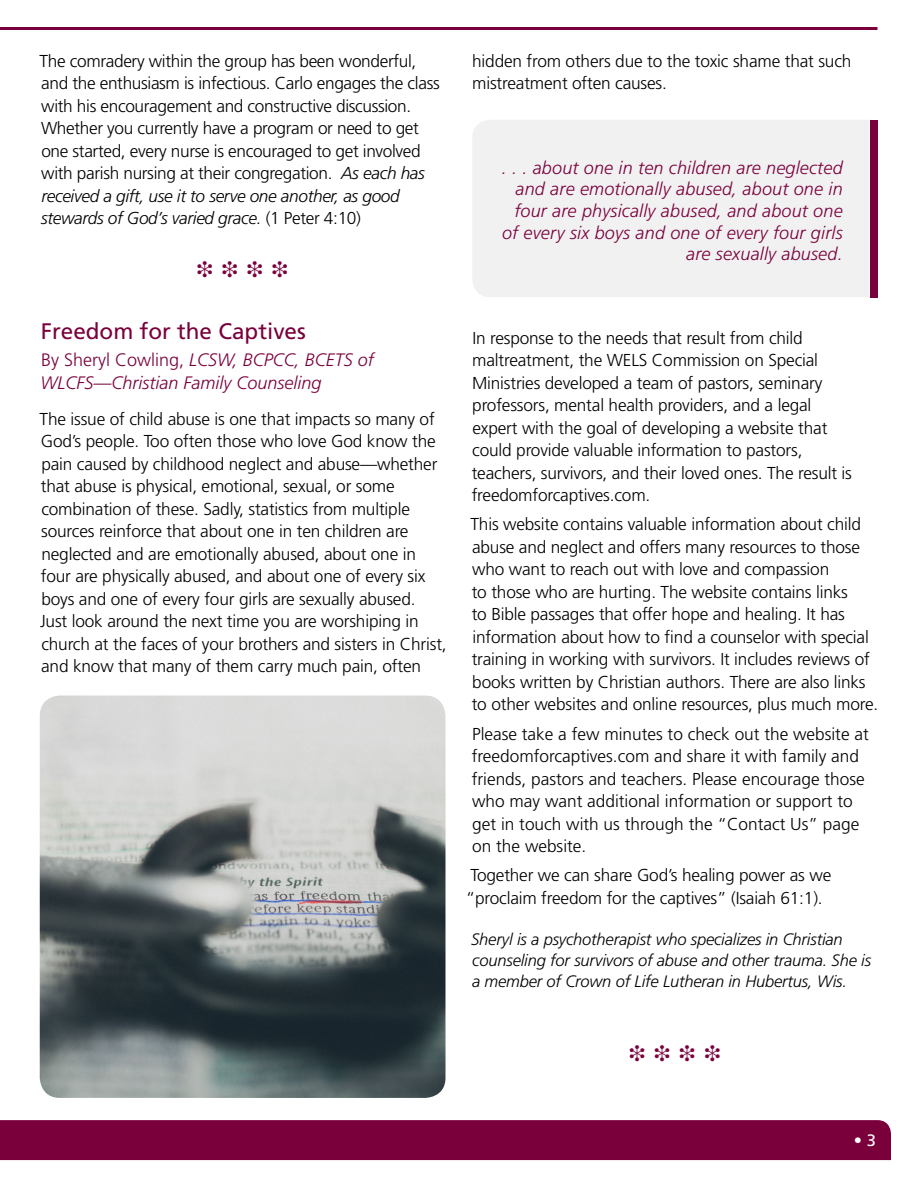
<style>
.page{position:relative;width:918px;height:1188px;background:#fff}
.page>*{position:absolute;margin:0;border:0;box-sizing:border-box;transform-origin:0 0}
.t1{font:22.5px "Frutiger LT Std";color:#7a003c}
.t2{font:22.5px "Zapf Dingbats ITC";color:#7a003c}
.t3{font:italic 300 18px/21.6px "Frutiger LT Std";letter-spacing:.01em;color:#7a003c}
.t4{font:300 17.25px/22.5px "Frutiger LT Std";letter-spacing:-.01em;color:#000}
.t5{font:italic 300 16.5px/21px "Frutiger LT Std";letter-spacing:-.01em;color:#000}
.t6{font:300 16.5px "Frutiger LT Std";color:#fff}
.s1{font-style:italic}
.s2{font-style:normal}
.s3{font-weight:400}
</style>
<div class="page">
<div style="left:0;top:1120px;width:891px;height:40px;background:#7a003c"></div>
<hr style="left:27px;top:27px;width:851px;height:3px;background:#7a003c">
<hr style="left:0;top:27px;width:27px;height:3px;background:#7a003c">
<img style="left:40px;top:696px;width:406px;height:402px">
<div style="left:473px;top:120px;width:396px;height:177px;background:#f1f1f2"></div>
<div style="left:870px;top:120px;width:8px;height:177px;background:#7a003c"></div>
<p class="t4" style="left:40px;top:50px;width:402px">The comradery within the group has been wonderful, and the enthusiasm is infectious. Carlo engages the class with his encouragement and constructive discussion.<br>Whether you currently have a program or need to get one started, every nurse is encouraged to get involved with parish nursing at their congregation. <span class="s1">As each has received a gift, use it to serve one another, as good stewards of God’s varied grace.</span> (1 Peter 4:10)</p>
<h1 class="t2" style="left:197px;top:259px;width:93px">❉❉❉❉</h1>
<h1 class="t1" style="left:41px;top:318px;width:267px">Freedom for the Captives</h1>
<p class="t3" style="left:40px;top:349px;width:335px;line-height:22.5px"><span class="s2">By Sheryl Cowling,</span> LCSW, BCPCC, BCETS of<br>WLCFS—Christian Family Counseling</p>
<p class="t4" style="left:40px;top:408px;width:409px">The issue of child abuse is one that impacts so many of God’s people. Too often those who love God know the pain caused by childhood neglect and abuse—whether that abuse is physical, emotional, sexual, or some combination of these. Sadly, statistics from multiple sources reinforce that about one in ten children are neglected and are emotionally abused, about one in four are physically abused, and about one of every six boys and one of every four girls are sexually abused.<br>Just look around the next time you are worshiping in church at the faces of your brothers and sisters in Christ, and know that many of them carry much pain, often</p>
<p class="t4" style="left:472px;top:50px;width:381px">hidden from others due to the toxic shame that such mistreatment often causes.</p>
<p class="t3" style="left:502px;top:157px;width:343px;text-align:right">. . . about one in ten children are neglected and are emotionally abused, about one in four are physically abused, and about one of every six boys and one of every four girls are sexually abused.</p>
<p class="t4" style="left:472px;top:327px;width:382px">In response to the needs that result from child maltreatment, the WELS Commission on Special Ministries developed a team of pastors, seminary professors, mental health providers, and a legal expert with the goal of developing a website that could provide valuable information to pastors, teachers, survivors, and their loved ones. The result is freedomforcaptives.com.</p>
<p class="t4" style="left:471px;top:513px;width:409px">This website contains valuable information about child abuse and neglect and offers many resources to those who want to reach out with love and compassion<br>to those who are hurting. The website contains links<br>to Bible passages that offer hope and healing. It has information about how to find a counselor with special training in working with survivors. It includes reviews of books written by Christian authors. There are also links to other websites and online resources, plus much more.</p>
<p class="t4" style="left:472px;top:723px;width:399px">Please take a few minutes to check out the website at freedomforcaptives.com and share it with family and friends, pastors and teachers. Please encourage those who may want additional information or support to get in touch with us through the “Contact Us” page on the website.</p>
<p class="t4" style="left:466px;top:864px;width:367px">Together we can share God’s healing power as we “proclaim freedom for the captives” (Isaiah 61:1).</p>
<p class="t5" style="left:471px;top:929px;width:402px">Sheryl is a psychotherapist who specializes in Christian counseling for survivors of abuse and other trauma. She is a member of Crown of Life Lutheran in Hubertus, Wis.</p>
<h1 class="t2" style="left:629px;top:1043px;width:93px">❉❉❉❉</h1>
<p class="t6" style="left:854px;top:1131px;width:24px">• <span class="s3">3</span></p>
</div>
